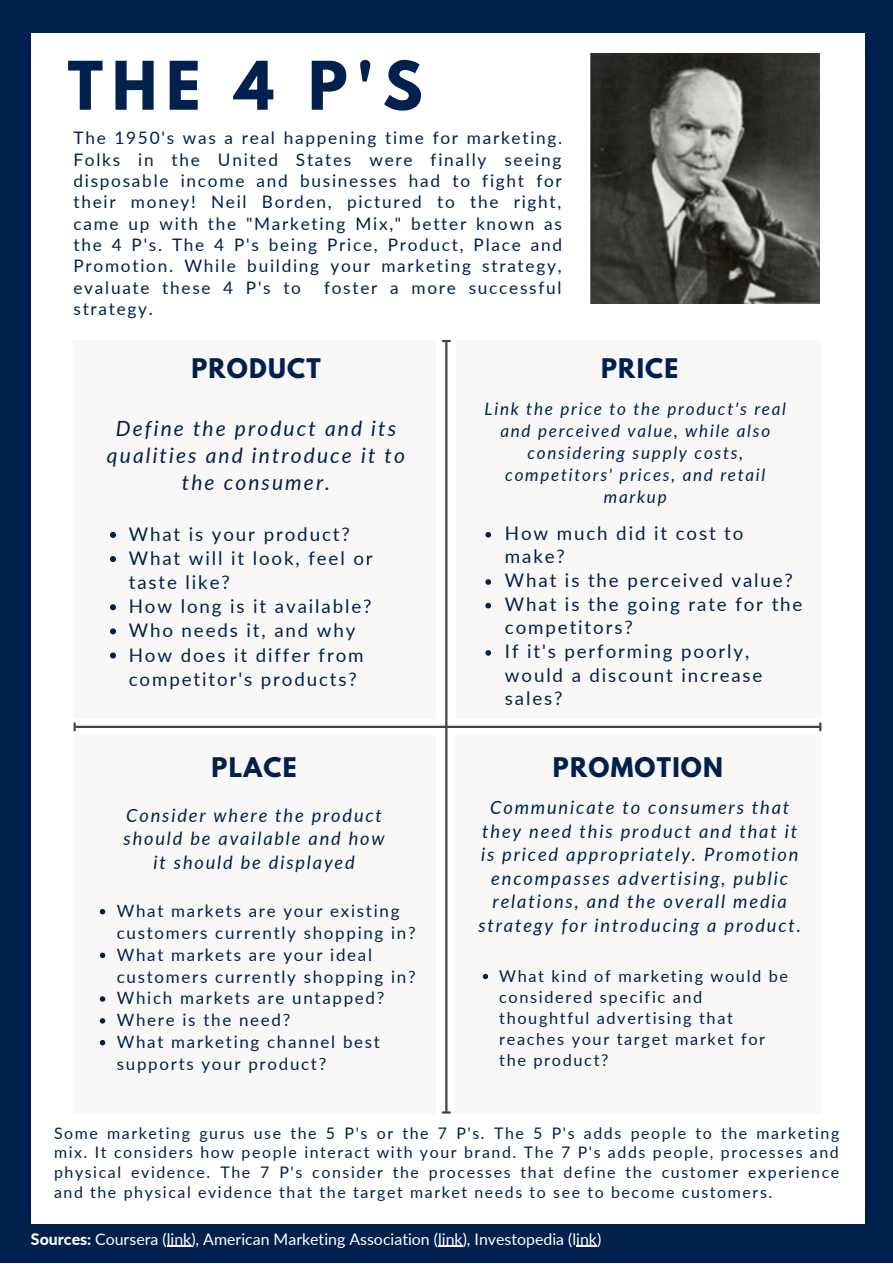
<style>
.page{position:relative;width:893px;height:1264px;background:#fff}
.page>*{position:absolute;margin:0;border:0;box-sizing:border-box;transform-origin:0 0}
.t1{font:700 59.4px "League Spartan";color:#00204d}
.t2{font:700 24px "League Spartan";letter-spacing:.05em;color:#00204d}
.t3{font:italic 21px/27px "Lato";letter-spacing:.1em;color:#00204d;text-align:center}
.t4{font:18.75px/23.5px "Lato";letter-spacing:.1em;color:#00204d}
.t5{font:italic 18.3px/23.5px "Lato";letter-spacing:.1em;color:#00204d;text-align:center}
.t6{font:17.25px/21.3px "Lato";letter-spacing:.1em;color:#00204d;text-align:justify}
.t7{font:italic 17.1px/21.9px "Lato";letter-spacing:.1em;color:#00204d;text-align:center}
.t8{font:16.95px/21.8px "Lato";letter-spacing:.1em;color:#00204d}
.t9{font:16.35px/21px "Lato";letter-spacing:.1em;color:#00204d}
.t10{font:15.9px/19.8px "Lato";letter-spacing:.1em;color:#00204d;text-align:justify}
.t11{font:15.9px "Lato";color:#fff}
.s1{font-weight:800}
</style>
<div class="page">
<div style="left:0;top:0;width:892px;height:1262px;background:#00204d"></div>
<div style="left:31px;top:34px;width:833px;height:1189px;background:#fff"></div>
<div style="left:73px;top:340px;width:363px;height:378px;background:#faf8f6"></div>
<div style="left:73px;top:735px;width:363px;height:378px;background:#faf8f6"></div>
<div style="left:456px;top:340px;width:365px;height:378px;background:#faf8f6"></div>
<div style="left:455px;top:735px;width:365px;height:378px;background:#faf8f6"></div>
<hr style="left:75px;top:725px;width:744px;height:3px;background:#444">
<svg style="left:73px;top:722px;width:3px;height:9px"></svg>
<svg style="left:819px;top:722px;width:2px;height:9px"></svg>
<hr style="left:445px;top:341px;width:2px;height:770px;background:#444">
<svg style="left:442px;top:1111px;width:9px;height:2px"></svg>
<svg style="left:442px;top:340px;width:9px;height:2px"></svg>
<img style="left:590px;top:54px;width:229px;height:249px">
<svg style="left:110px;top:532px;width:6px;height:6px"></svg>
<svg style="left:110px;top:556px;width:6px;height:6px"></svg>
<svg style="left:110px;top:604px;width:6px;height:6px"></svg>
<svg style="left:110px;top:628px;width:6px;height:6px"></svg>
<svg style="left:110px;top:652px;width:6px;height:6px"></svg>
<svg style="left:485px;top:532px;width:6px;height:5px"></svg>
<svg style="left:485px;top:579px;width:6px;height:6px"></svg>
<svg style="left:485px;top:603px;width:6px;height:5px"></svg>
<svg style="left:485px;top:650px;width:6px;height:5px"></svg>
<svg style="left:100px;top:909px;width:5px;height:5px"></svg>
<svg style="left:100px;top:952px;width:5px;height:6px"></svg>
<svg style="left:100px;top:996px;width:5px;height:5px"></svg>
<svg style="left:100px;top:1018px;width:5px;height:5px"></svg>
<svg style="left:100px;top:1039px;width:5px;height:6px"></svg>
<svg style="left:483px;top:973px;width:5px;height:6px"></svg>
<svg style="left:167px;top:1245px;width:24px;height:1px"></svg>
<svg style="left:438px;top:1245px;width:24px;height:1px"></svg>
<svg style="left:576px;top:1245px;width:21px;height:1px"></svg>
<h1 class="t1" style="left:68px;top:56px;width:356px">THE 4 P'S</h1>
<p class="t6" style="left:73px;top:127px;width:490px">The 1950's was a real happening time for marketing.<br>Folks in the United States were finally seeing disposable income and businesses had to fight for their money! Neil Borden, pictured to the right, came up with the "Marketing Mix," better known as the 4 P's. The 4 P's being Price, Product, Place and Promotion. While building your marketing strategy, evaluate these 4 P's to</p>
<p class="t6" style="left:324px;top:276px;width:239px">foster a more successful</p>
<p class="t6" style="left:73px;top:298px;width:81px">strategy.</p>
<h2 class="t2" style="left:191px;top:356px;width:131px">PRODUCT</h2>
<p class="t3" style="left:107px;top:414px;width:299px">Define the product and its qualities and introduce it to the consumer.</p>
<p class="t4" style="left:129px;top:521px;width:245px;line-height:24.2px">What is your product?<br>What will it look, feel or taste like?<br>How long is it available?<br>Who needs it, and why<br>How does it differ from competitor's products?</p>
<h2 class="t2" style="left:211px;top:755px;width:87px">PLACE</h2>
<h2 class="t2" style="left:601px;top:356px;width:79px">PRICE</h2>
<p class="t7" style="left:484px;top:398px;width:303px">Link the price to the product's real and perceived value, while also considering supply costs, competitors' prices, and retail markup</p>
<p class="t4" style="left:505px;top:521px;width:299px">How much did it cost to make?<br>What is the perceived value?<br>What is the going rate for the competitors?<br>If it's performing poorly, would a discount increase sales?</p>
<h2 class="t2" style="left:553px;top:755px;width:171px">PROMOTION</h2>
<p class="t5" style="left:124px;top:803px;width:262px">Consider where the product should be available and how it should be displayed</p>
<p class="t5" style="left:478px;top:795px;width:324px">Communicate to consumers that they need this product and that it is priced appropriately. Promotion encompasses advertising, public relations, and the overall media strategy for introducing a product.</p>
<p class="t8" style="left:117px;top:899px;width:300px">What markets are your existing customers currently shopping in?<br>What markets are your ideal customers currently shopping in?<br>Which markets are untapped?<br>Where is the need?<br>What marketing channel best supports your product?</p>
<p class="t9" style="left:499px;top:964px;width:290px">What kind of marketing would be considered specific and thoughtful advertising that reaches your target market for the product?</p>
<p class="t10" style="left:54px;top:1122px;width:786px">Some marketing gurus use the 5 P's or the 7 P's. The 5 P's adds people to the marketing mix. It considers how people interact with your brand. The 7 P's adds people, processes and physical evidence. The 7 P's consider the processes that define the customer experience and the physical evidence that the target market needs to see to become customers.</p>
<p class="t11" style="left:31px;top:1228px;width:571px"><span class="s1">Sources:</span> Coursera (link), American Marketing Association (link), Investopedia (link)</p>
</div>
